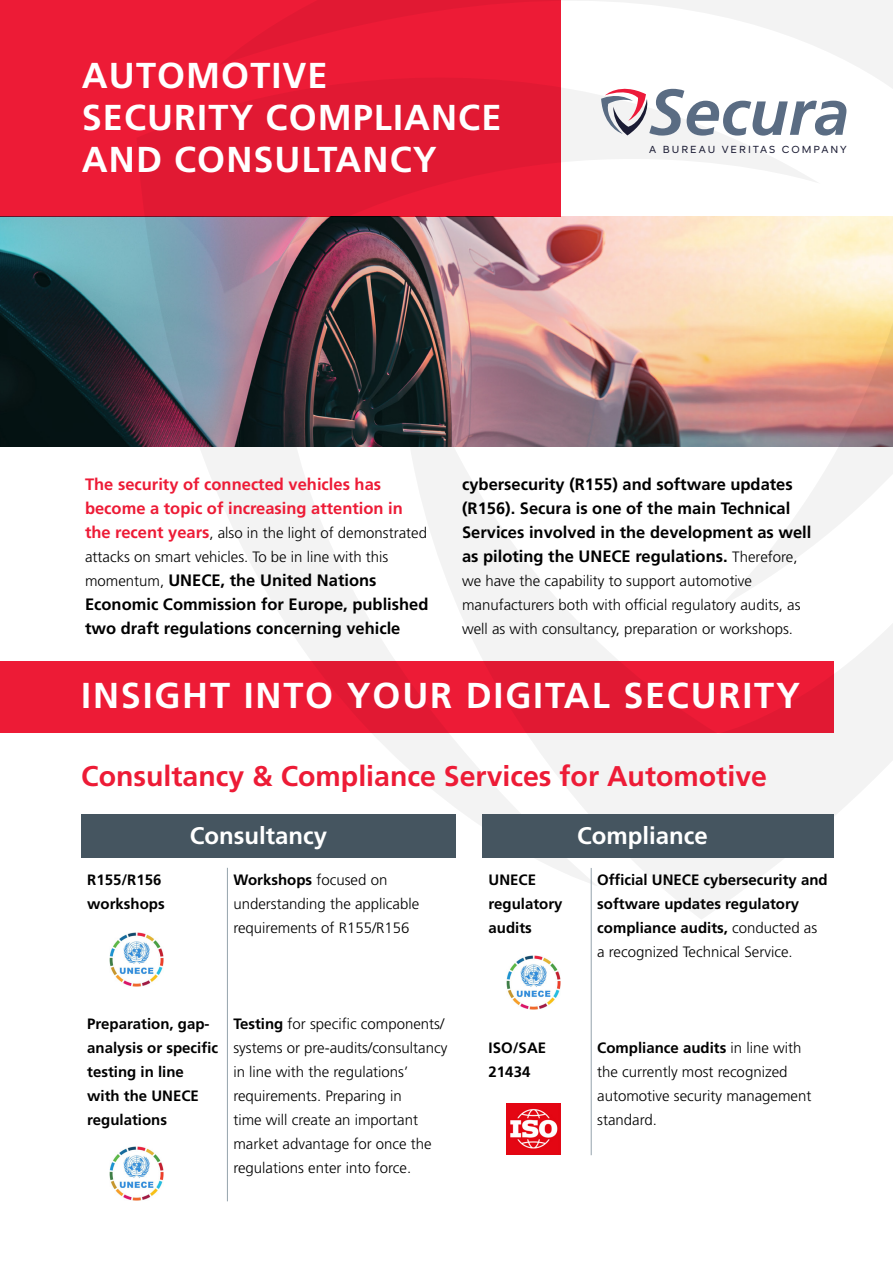
<style>
.page{position:relative;width:893px;height:1263px;background:#fff}
.page>*{position:absolute;margin:0;border:0;box-sizing:border-box;transform-origin:0 0}
.t1{font:700 36px/42px "Frutiger LT Std";letter-spacing:.03em;color:#fff}
.t2{font:700 36px "Frutiger LT Std";letter-spacing:.05em;color:#fff}
.t3{font:700 28.5px "Frutiger LT Std";color:#ed1b36}
.t4{font:700 24px "Frutiger LT Std";color:#fff}
.t5{font:700 16.5px/24px "Frutiger LT Std";color:#000}
.t6{font:700 16.5px/24px "Frutiger LT Std";color:#ed1b36}
.t7{font:300 15px/24px "Frutiger LT Std";color:#000}
.t8{font:700 15px/24px "Frutiger LT Std";color:#000}
.t9{font:10.2px "BR Candor";letter-spacing:.19em;color:#1c1d35}
.s1{font-weight:700;font-size:16.5px;color:#ed1b36}
.s2{font-weight:300;font-size:15px}
.s3{font-weight:700}
.s4{font-weight:300}
</style>
<div class="page">
<img style="left:0;top:216px;width:137px;height:230px">
<svg style="left:137px;top:216px;width:253px;height:652px"></svg>
<svg style="left:390px;top:609px;width:503px;height:311px"></svg>
<img style="left:219px;top:0;width:674px;height:609px">
<div style="left:0;top:661px;width:834px;height:72px;background:#ed1b36"></div>
<div style="left:0;top:0;width:560px;height:216px;background:#ed1b36"></div>
<div style="left:483px;top:814px;width:351px;height:44px;background:#455560"></div>
<div style="left:81px;top:814px;width:374px;height:44px;background:#455560"></div>
<hr style="left:227px;top:868px;width:1px;height:333px;background:#95a3ac">
<hr style="left:591px;top:868px;width:1px;height:287px;background:#95a3ac">
<img style="left:109px;top:932px;width:55px;height:55px">
<svg style="left:601px;top:89px;width:245px;height:47px"></svg>
<img style="left:506px;top:955px;width:55px;height:55px">
<img style="left:506px;top:1104px;width:55px;height:50px">
<img style="left:109px;top:1146px;width:55px;height:54px">
<h1 class="t1" style="left:82px;top:55px;width:421px">AUTOMOTIVE<br>SECURITY COMPLIANCE<br>AND CONSULTANCY</h1>
<p class="t9" style="left:649px;top:143px;width:199px">A BUREAU VERITAS COMPANY</p>
<p class="t6" style="left:85px;top:472px;width:319px">The security of connected vehicles has become a topic of increasing attention in</p>
<p class="t7" style="left:85px;top:521px;width:343px"><span class="s1">the recent years</span>, also in the light of demonstrated attacks on smart vehicles. To be in line with this</p>
<p class="t5" style="left:85px;top:568px;width:345px"><span class="s2">momentum,</span> UNECE, the United Nations<br>Economic Commission for Europe, published two draft regulations concerning vehicle</p>
<p class="t5" style="left:462px;top:472px;width:351px">cybersecurity (R155) and software updates (R156). Secura is one of the main Technical Services involved in the development as well as piloting the UNECE regulations. <span class="s2">Therefore,</span></p>
<p class="t7" style="left:462px;top:569px;width:340px">we have the capability to support automotive manufacturers both with official regulatory audits, as well as with consultancy, preparation or workshops.</p>
<h1 class="t2" style="left:81px;top:675px;width:720px">INSIGHT INTO YOUR DIGITAL SECURITY</h1>
<h2 class="t3" style="left:81px;top:759px;width:687px">Consultancy &amp; Compliance Services for Automotive</h2>
<p class="t8" style="left:87px;top:868px;width:79px">R155/R156 workshops</p>
<h3 class="t4" style="left:190px;top:821px;width:139px">Consultancy</h3>
<h3 class="t4" style="left:577px;top:821px;width:132px">Compliance</h3>
<p class="t7" style="left:233px;top:868px;width:187px"><span class="s3">Workshops</span> focused on understanding the applicable requirements of R155/R156</p>
<p class="t8" style="left:489px;top:868px;width:75px">UNECE regulatory audits</p>
<p class="t8" style="left:597px;top:868px;width:232px">Official UNECE cybersecurity and software updates regulatory compliance audits, <span class="s4">conducted as a recognized Technical Service.</span></p>
<p class="t8" style="left:87px;top:1012px;width:132px">Preparation, gap&shy;analysis or specific testing in line with the UNECE regulations</p>
<p class="t7" style="left:233px;top:1012px;width:215px"><span class="s3">Testing</span> for specific components/ systems or pre-audits/consultancy in line with the regulations’ requirements. Preparing in<br>time will create an important market advantage for once the regulations enter into force.</p>
<p class="t8" style="left:489px;top:1036px;width:59px">ISO/SAE<br>21434</p>
<p class="t7" style="left:597px;top:1036px;width:216px"><span class="s3">Compliance audits</span> in line with the currently most recognized automotive security management standard.</p>
</div>
